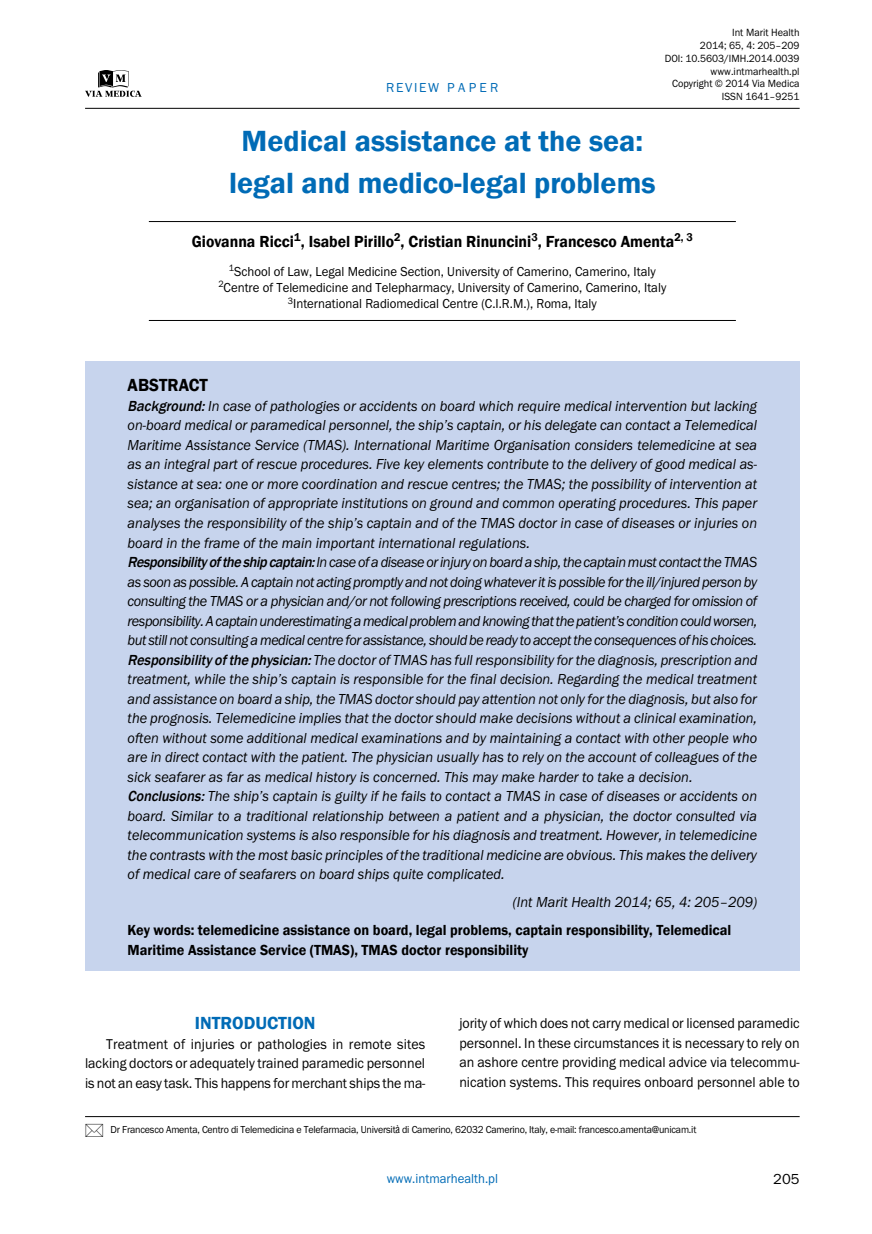
<style>
.page{position:relative;width:872px;height:1234px;background:#fff}
.page>*{position:absolute;margin:0;border:0;box-sizing:border-box;transform-origin:0 0}
.t1{font:600 30px/42px "Franklin Gothic";color:#006bb6;text-align:center}
.t2{font:600 18px "Franklin Gothic";color:#006bb6}
.t3{font:600 18px "Franklin Gothic";color:#000;scale:.95 1}
.t4{font:600 16.5px "Franklin Gothic";color:#000;scale:.95 1}
.t5{font:italic 15px/19.5px "Franklin Got Itc TEE";color:#000;scale:.95 1}
.t6{font:600 15px/19.5px "Franklin Gothic";color:#000;scale:.95 1}
.t7{font:15px "Franklin Got Itc TEE";color:#000}
.t8{font:14.7px/19.5px "Franklin Got Itc TEE";color:#000;text-align:justify;scale:.95 1}
.t9{font:13.5px/16.2px "Franklin Got Itc TEE";color:#000;text-align:center;scale:.95 1}
.t10{font:13.5px "Franklin Got Itc TEE";color:#006bb6;scale:.95 1}
.t11{font:13.5px "Franklin Got Itc TEE";letter-spacing:.12em;color:#006bb6}
.t12{font:10.8px/12.8px "Franklin Got Itc TEE";color:#000;text-align:right;scale:.95 1}
.t13{font:10.5px "Franklin Got Itc TEE";letter-spacing:-.02em;color:#000;scale:.95 1}
.s1{font-family:"Franklin Gothic";font-weight:500}
.s2{font-family:"Swis 721 Cn EU"}
</style>
<div class="page">
<hr style="left:85px;top:108px;width:714px;height:1px;background:#000">
<svg style="left:85px;top:70px;width:57px;height:27px"></svg>
<hr style="left:85px;top:1115px;width:714px;height:1px;background:#000">
<div style="left:85px;top:361px;width:714px;height:608px;background:#c7d4ed"></div>
<hr style="left:149px;top:221px;width:587px;height:1px;background:#000">
<hr style="left:149px;top:320px;width:587px;height:1px;background:#000">
<p class="t11" style="left:386px;top:80px;width:114px">REVIEW PAPER</p>
<p class="t12" style="left:664px;top:27px;width:144px">Int Marit Health<br>2014; 65, 4: 205–209<br>DOI: 10.5603/IMH.2014.0039 www.intmarhealth.pl<br>Copyright © 2014 Via Medica<br>ISSN 1641–9251</p>
<h1 class="t1" style="left:229px;top:120px;width:428px">Medical assistance at the sea: legal and medico-legal problems</h1>
<p class="t4" style="left:192px;top:231px;width:529px">Giovanna Ricci<sup>1</sup>, Isabel Pirillo<sup>2</sup>, Cristian Rinuncini<sup>3</sup>, Francesco Amenta<sup>2,</sup> <sup>3</sup></p>
<p class="t9" style="left:218px;top:263px;width:473px"><sup>1</sup>School of Law, Legal Medicine Section, University of Camerino, Camerino, Italy<br><sup>2</sup>Centre of Telemedicine and Telepharmacy, University of Camerino, Camerino, Italy<br><sup>3</sup>International Radiomedical Centre (C.I.R.M.), Roma, Italy</p>
<p class="t3" style="left:128px;top:374px;width:86px">ABSTRACT</p>
<p class="t5" style="left:128px;top:396px;width:664px"><span class="s1">Background:</span>In case of pathologies or accidents on board which require medical intervention but lacking on-board medical or paramedical personnel, the ship’s captain, or his delegate can contact a Telemedical Maritime Assistance Service (TMAS). International Maritime Organisation considers telemedicine at sea as an integral part of rescue procedures. Five key elements contribute to the delivery of good medical as&shy;sistance at sea: one or more coordination and rescue centres; the TMAS; the possibility of intervention at sea; an organisation of appropriate institutions on ground and common operating procedures. This paper analyses the responsibility of the ship’s captain and of the TMAS doctor in case of diseases or injuries on board in the frame of the main important international regulations.<br><span class="s1">Responsibilityoftheshipcaptain:</span>In case of a disease or injury on board a ship, the captain must contact the TMAS as soon as possible. A captain not acting promptly and not doing whatever it is possible for the ill/injured person by consulting the TMAS or a physician and/or not following prescriptions received, could be charged for omission of responsibility. A captain underestimating a medical problem and knowing that the patient’s condition could worsen, but still not consulting a medical centre for assistance, should be ready to accept the consequences of his choices.<br><span class="s1">Responsibilityofthe physician:</span>The doctor of TMAS has full responsibility for the diagnosis, prescription and treatment, while the ship’s captain is responsible for the final decision. Regarding the medical treatment and assistance on board a ship, the TMAS doctor should pay attention not only for the diagnosis, but also for the prognosis. Telemedicine implies that the doctor should make decisions without a clinical examination, often without some additional medical examinations and by maintaining a contact with other people who are in direct contact with the patient. The physician usually has to rely on the account of colleagues of the sick seafarer as far as medical history is concerned. This may make harder to take a decision.<br><span class="s1">Conclusions:</span>The ship’s captain is guilty if he fails to contact a TMAS in case of diseases or accidents on board. Similar to a traditional relationship between a patient and a physician, the doctor consulted via telecommunication systems is also responsible for his diagnosis and treatment. However, in telemedicine the contrasts with the most basic principles of the traditional medicine are obvious. This makes the delivery of medical care of seafarers on board ships quite complicated.</p>
<p class="t5" style="left:513px;top:892px;width:259px">(Int Marit Health 2014; 65, 4: 205–209)</p>
<p class="t6" style="left:128px;top:920px;width:637px">Key words: telemedicine assistance on board, legal problems, captain responsibility, Telemedical<br>Maritime Assistance Service (TMAS), TMAS doctor responsibility</p>
<p class="t2" style="left:195px;top:1012px;width:122px">INTRODUCTION</p>
<p class="t8" style="left:85px;top:1034px;width:360px;text-indent:21px">Treatment of injuries or pathologies in remote sites lacking doctors or adequately trained paramedic personnel is not an easy task. This happens for merchant ships the ma-</p>
<p class="t8" style="left:459px;top:1013px;width:360px">jority of which does not carry medical or licensed paramedic personnel. In these circumstances it is necessary to rely on an ashore centre providing medical advice via telecommu&shy;nication systems. This requires onboard personnel able to</p>
<p class="t13" style="left:111px;top:1123px;width:618px">Dr Francesco Amenta, Centro di Telemedicina e Telefarmacia, Universit<span class="s2">à</span> di Camerino, 62032 Camerino, Italy, e-mail: francesco.amenta@unicam.it</p>
<p class="t10" style="left:387px;top:1170px;width:119px">www.intmarhealth.pl</p>
<p class="t7" style="left:773px;top:1170px;width:28px">205</p>
</div>
